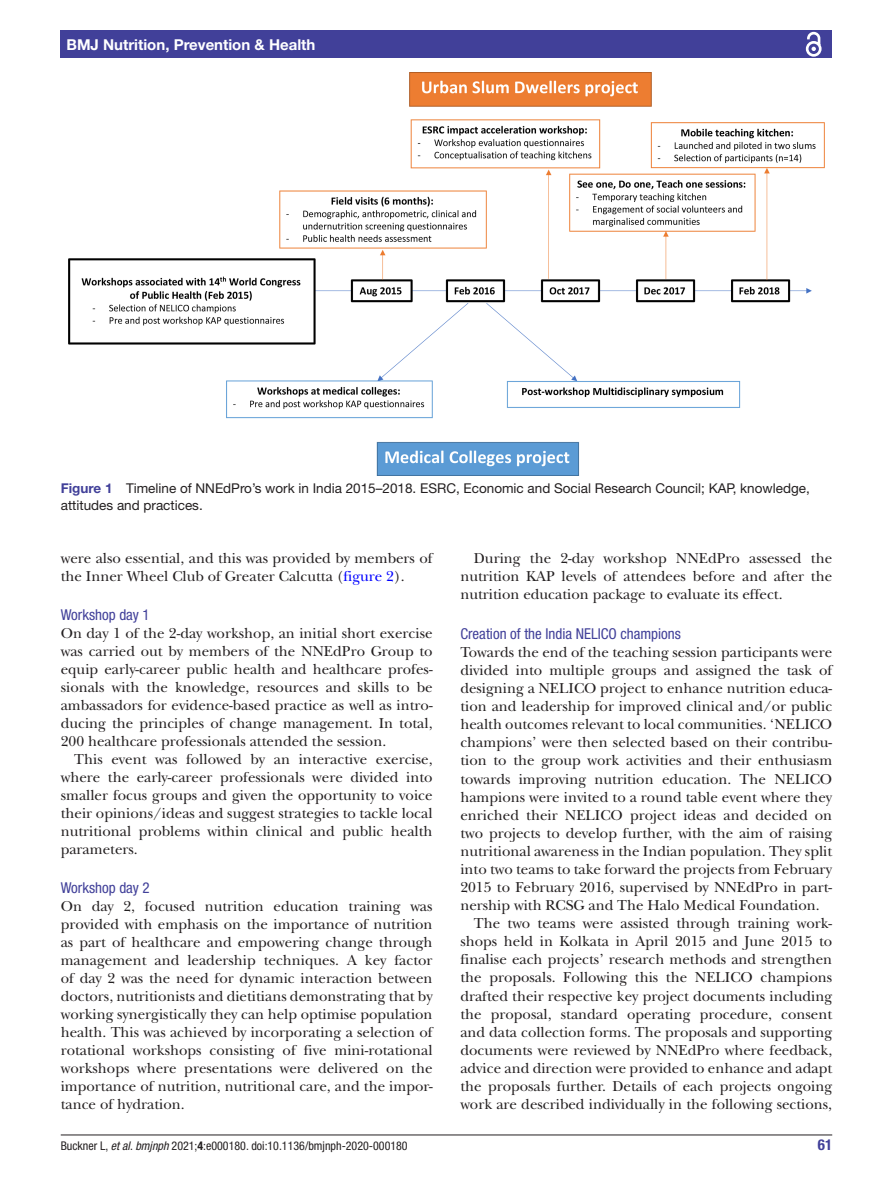
<style>
.page{position:relative;width:893px;height:1191px;background:#fff}
.page>*{position:absolute;margin:0;border:0;box-sizing:border-box;transform-origin:0 0}
.t1{font:15px/18px "New Baskerville";color:#231f20;text-align:justify}
.t2{font:condensed 15px "Helvetica Neue LT Std";color:#414099}
.t3{font:700 15px "Helvetica Neue LT Std";color:#fff}
.t4{font:700 condensed 15px "Helvetica Neue LT Std";color:#414099}
.t5{font:13.5px/16.2px "Helvetica Neue LT Std";color:#231f20}
.t6{font:condensed 12px "Helvetica Neue LT Std";color:#231f20}
.s1{font-weight:700;color:#414099}
.s2{color:#00f}
.s3{font-style:italic}
.s4{font-weight:700}
</style>
<div class="page">
<hr style="left:61px;top:1134px;width:771px;height:1px;background:#231f20">
<div style="left:61px;top:31px;width:771px;height:27px;background:#414099"></div>
<svg style="left:804px;top:30px;width:19px;height:27px"></svg>
<img style="left:68px;top:73px;width:757px;height:403px">
<p class="t3" style="left:66px;top:35px;width:250px">BMJ Nutrition, Prevention &amp; Health</p>
<p class="t5" style="left:61px;top:480px;width:750px"><span class="s1">Figure 1</span> Timeline of NNEdPro’s work in India 2015–2018. ESRC, Economic and Social Research Council; KAP, knowledge, attitudes and practices.</p>
<p class="t1" style="left:61px;top:549px;width:373px">were also essential, and this was provided by members of the Inner Wheel Club of Greater Calcutta (<span class="s2">figure 2</span>).</p>
<p class="t2" style="left:61px;top:606px;width:91px">Workshop day 1</p>
<p class="t1" style="left:61px;top:624px;width:373px">On day 1 of the 2-day workshop, an initial short exercise was carried out by members of the NNEdPro Group to equip early-career public health and healthcare profes&shy;sionals with the knowledge, resources and skills to be ambassadors for evidence-based practice as well as intro&shy;ducing the principles of change management. In total, 200 healthcare professionals attended the session.</p>
<p class="t1" style="left:61px;top:750px;width:373px;text-indent:14px">This event was followed by an interactive exercise, where the early-career professionals were divided into smaller focus groups and given the opportunity to voice their opinions/ideas and suggest strategies to tackle local nutritional problems within clinical and public health parameters.</p>
<p class="t2" style="left:61px;top:879px;width:91px">Workshop day 2</p>
<p class="t1" style="left:61px;top:897px;width:373px">On day 2, focused nutrition education training was provided with emphasis on the importance of nutrition as part of healthcare and empowering change through management and leadership techniques. A key factor of day 2 was the need for dynamic interaction between doctors, nutritionists and dietitians demonstrating that by working synergistically they can help optimise population health. This was achieved by incorporating a selection of rotational workshops consisting of five mini-rotational workshops where presentations were delivered on the importance of nutrition, nutritional care, and the impor&shy;tance of hydration.</p>
<p class="t1" style="left:460px;top:549px;width:373px;text-indent:13px">During the 2-day workshop NNEdPro assessed the nutrition KAP levels of attendees before and after the nutrition education package to evaluate its effect.</p>
<p class="t2" style="left:460px;top:625px;width:222px">Creation of the India NELICO champions</p>
<p class="t1" style="left:460px;top:643px;width:373px">Towards the end of the teaching session participants were</p>
<p class="t1" style="left:460px;top:661px;width:373px">divided into multiple groups and assigned the task of</p>
<p class="t1" style="left:460px;top:679px;width:373px">designing a NELICO project to enhance nutrition educa-</p>
<p class="t1" style="left:460px;top:697px;width:373px">tion and leadership for improved clinical and/or public</p>
<p class="t1" style="left:460px;top:715px;width:373px">health outcomes relevant to local communities. ‘NELICO</p>
<p class="t1" style="left:460px;top:733px;width:373px">champions’ were then selected based on their contribu-</p>
<p class="t1" style="left:460px;top:751px;width:373px">tion to the group work activities and their enthusiasm</p>
<p class="t1" style="left:460px;top:770px;width:373px">towards improving nutrition education. The NELICO</p>
<p class="t1" style="left:460px;top:788px;width:373px">hampions were invited to a round table event where they</p>
<p class="t1" style="left:460px;top:806px;width:373px">enriched their NELICO project ideas and decided on</p>
<p class="t1" style="left:460px;top:824px;width:373px">two projects to develop further, with the aim of raising</p>
<p class="t1" style="left:460px;top:842px;width:373px">nutritional awareness in the Indian population. They split</p>
<p class="t1" style="left:460px;top:860px;width:373px">into two teams to take forward the projects from February</p>
<p class="t1" style="left:460px;top:878px;width:373px">2015 to February 2016, supervised by NNEdPro in part-</p>
<p class="t1" style="left:460px;top:896px;width:361px">nership with RCSG and The Halo Medical Foundation.</p>
<p class="t1" style="left:474px;top:914px;width:360px">The two teams were assisted through training work-</p>
<p class="t1" style="left:460px;top:932px;width:373px">shops held in Kolkata in April 2015 and June 2015 to</p>
<p class="t1" style="left:460px;top:950px;width:373px">finalise each projects’ research methods and strengthen</p>
<p class="t1" style="left:460px;top:968px;width:373px">the proposals. Following this the NELICO champions</p>
<p class="t1" style="left:460px;top:986px;width:373px">drafted their respective key project documents including</p>
<p class="t1" style="left:460px;top:1004px;width:373px">the proposal, standard operating procedure, consent</p>
<p class="t1" style="left:460px;top:1023px;width:373px">and data collection forms. The proposals and supporting</p>
<p class="t1" style="left:460px;top:1041px;width:373px">documents were reviewed by NNEdPro where feedback,</p>
<p class="t1" style="left:460px;top:1059px;width:373px">advice and direction were provided to enhance and adapt</p>
<p class="t1" style="left:460px;top:1077px;width:373px">the proposals further. Details of each projects ongoing</p>
<p class="t1" style="left:460px;top:1095px;width:373px">work are described individually in the following sections,</p>
<p class="t6" style="left:61px;top:1138px;width:348px">Buckner L, <span class="s3">et al</span>. <span class="s3">bmjnph</span> 2021;<span class="s4">4</span>:e000180. doi:10.1136/bmjnph-2020-000180</p>
<p class="t4" style="left:818px;top:1135px;width:16px">61</p>
</div>
